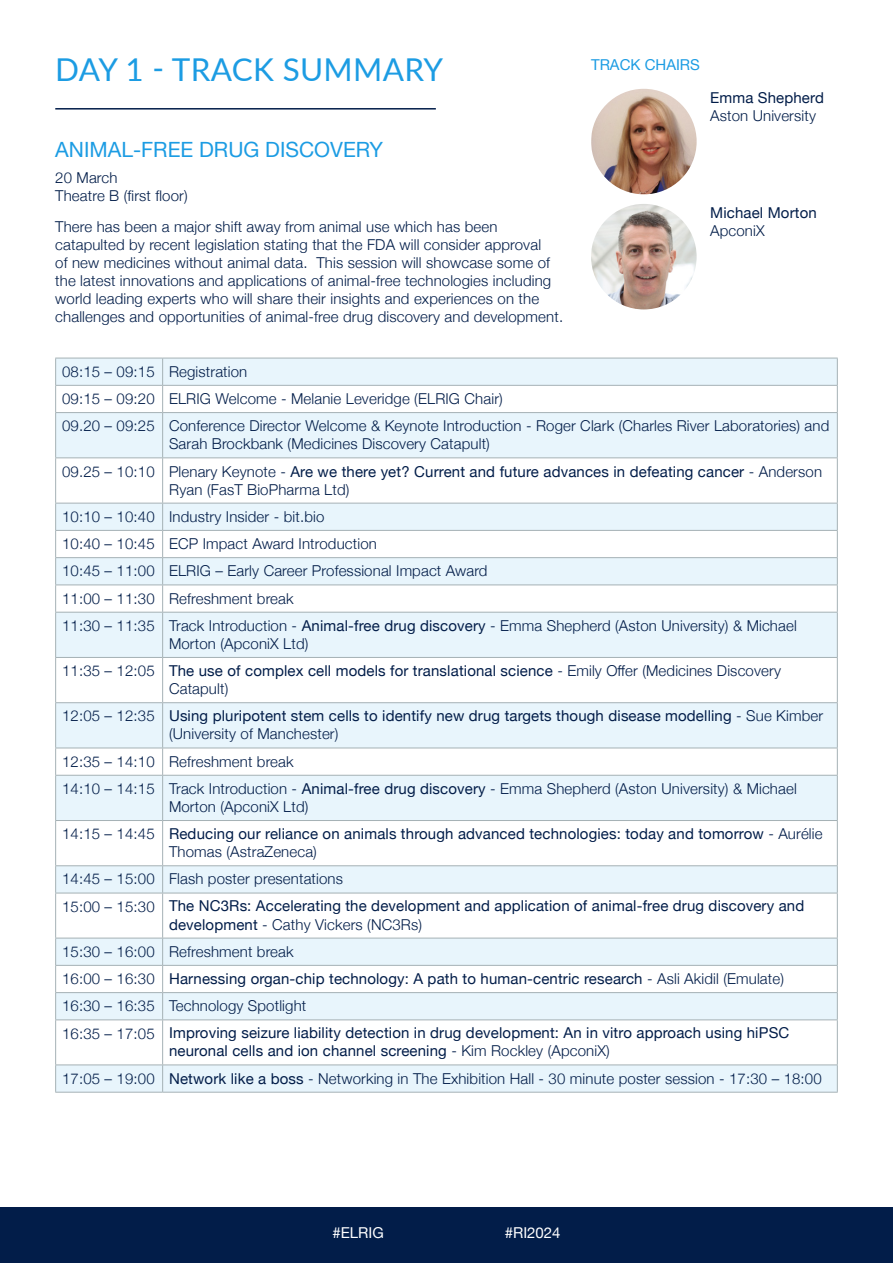
<style>
.page{position:relative;width:893px;height:1263px;background:#fff}
.page>*{position:absolute;margin:0;border:0;box-sizing:border-box;transform-origin:0 0}
.t1{font:31.5px "Lato";letter-spacing:.01em;color:#1c9ce3}
.t2{font:21px "Helvetica Neue";color:#1c9ce3}
.t3{font:300 15px/27.3px "Helvetica Neue";letter-spacing:.01em;color:#021d49}
.t4{font:15px/27.2px "Helvetica Neue";letter-spacing:.01em;color:#021d49}
.t5{font:15px "Helvetica Neue";color:#fff}
.t6{font:15px "Helvetica Neue";color:#1c9ce3}
.s1{font-weight:400}
.s2{font-weight:300}
</style>
<div class="page">
<hr style="left:55px;top:108px;width:381px;height:2px;background:#021d49">
<div style="left:0;top:1208px;width:893px;height:55px;background:#021d49"></div>
<img style="left:591px;top:89px;width:106px;height:105px;border-radius:53px">
<img style="left:591px;top:204px;width:106px;height:105px;border-radius:53px">
<svg style="left:56px;top:413px;width:781px;height:480px;fill:#e8f5fc"></svg>
<svg style="left:56px;top:458px;width:781px;height:99px"></svg>
<svg style="left:56px;top:558px;width:781px;height:262px;fill:#e8f5fc"></svg>
<svg style="left:56px;top:939px;width:781px;height:153px;fill:#e8f5fc"></svg>
<svg style="left:55px;top:358px;width:783px;height:54px"></svg>
<hr style="left:55px;top:412px;width:108px;height:1px;background:#a5b1b5">
<hr style="left:55px;top:413px;width:1px;height:44px;background:#a5b1b5">
<hr style="left:163px;top:412px;width:675px;height:1px;background:#a5b1b5">
<hr style="left:162px;top:413px;width:1px;height:44px;background:#a5b1b5">
<hr style="left:837px;top:413px;width:1px;height:44px;background:#a5b1b5">
<hr style="left:55px;top:457px;width:108px;height:1px;background:#a5b1b5">
<hr style="left:55px;top:458px;width:1px;height:45px;background:#a5b1b5">
<hr style="left:163px;top:457px;width:675px;height:1px;background:#a5b1b5">
<hr style="left:162px;top:458px;width:1px;height:45px;background:#a5b1b5">
<hr style="left:837px;top:458px;width:1px;height:45px;background:#a5b1b5">
<hr style="left:55px;top:503px;width:108px;height:1px;background:#a5b1b5">
<hr style="left:163px;top:503px;width:675px;height:1px;background:#a5b1b5">
<hr style="left:55px;top:530px;width:108px;height:1px;background:#a5b1b5">
<hr style="left:163px;top:530px;width:675px;height:1px;background:#a5b1b5">
<hr style="left:55px;top:557px;width:108px;height:1px;background:#a5b1b5">
<hr style="left:163px;top:557px;width:675px;height:1px;background:#a5b1b5">
<hr style="left:55px;top:584px;width:108px;height:1px;background:#a5b1b5">
<svg style="left:55px;top:503px;width:1px;height:109px"></svg>
<hr style="left:163px;top:584px;width:675px;height:1px;background:#a5b1b5">
<svg style="left:162px;top:503px;width:1px;height:109px"></svg>
<svg style="left:837px;top:503px;width:1px;height:109px"></svg>
<hr style="left:55px;top:612px;width:108px;height:1px;background:#a5b1b5">
<hr style="left:55px;top:612px;width:1px;height:45px;background:#a5b1b5">
<hr style="left:163px;top:612px;width:675px;height:1px;background:#a5b1b5">
<hr style="left:162px;top:612px;width:1px;height:45px;background:#a5b1b5">
<hr style="left:837px;top:612px;width:1px;height:45px;background:#a5b1b5">
<hr style="left:55px;top:657px;width:108px;height:1px;background:#a5b1b5">
<hr style="left:55px;top:658px;width:1px;height:44px;background:#a5b1b5">
<hr style="left:163px;top:657px;width:675px;height:1px;background:#a5b1b5">
<hr style="left:162px;top:658px;width:1px;height:44px;background:#a5b1b5">
<hr style="left:837px;top:658px;width:1px;height:44px;background:#a5b1b5">
<hr style="left:55px;top:702px;width:108px;height:1px;background:#a5b1b5">
<hr style="left:55px;top:703px;width:1px;height:45px;background:#a5b1b5">
<hr style="left:163px;top:702px;width:675px;height:1px;background:#a5b1b5">
<hr style="left:162px;top:703px;width:1px;height:45px;background:#a5b1b5">
<hr style="left:837px;top:703px;width:1px;height:45px;background:#a5b1b5">
<hr style="left:55px;top:748px;width:108px;height:1px;background:#a5b1b5">
<svg style="left:55px;top:748px;width:1px;height:27px"></svg>
<hr style="left:163px;top:748px;width:675px;height:1px;background:#a5b1b5">
<svg style="left:162px;top:748px;width:1px;height:27px"></svg>
<svg style="left:837px;top:748px;width:1px;height:27px"></svg>
<hr style="left:55px;top:775px;width:108px;height:1px;background:#a5b1b5">
<hr style="left:55px;top:776px;width:1px;height:44px;background:#a5b1b5">
<hr style="left:163px;top:775px;width:675px;height:1px;background:#a5b1b5">
<hr style="left:162px;top:776px;width:1px;height:44px;background:#a5b1b5">
<hr style="left:837px;top:776px;width:1px;height:44px;background:#a5b1b5">
<hr style="left:55px;top:820px;width:108px;height:1px;background:#a5b1b5">
<hr style="left:55px;top:821px;width:1px;height:44px;background:#a5b1b5">
<hr style="left:163px;top:820px;width:675px;height:1px;background:#a5b1b5">
<hr style="left:162px;top:821px;width:1px;height:44px;background:#a5b1b5">
<hr style="left:837px;top:821px;width:1px;height:44px;background:#a5b1b5">
<hr style="left:55px;top:865px;width:108px;height:1px;background:#a5b1b5">
<svg style="left:55px;top:866px;width:1px;height:27px"></svg>
<hr style="left:163px;top:865px;width:675px;height:1px;background:#a5b1b5">
<svg style="left:162px;top:866px;width:1px;height:27px"></svg>
<svg style="left:837px;top:866px;width:1px;height:27px"></svg>
<hr style="left:55px;top:893px;width:108px;height:1px;background:#a5b1b5">
<hr style="left:55px;top:893px;width:1px;height:45px;background:#a5b1b5">
<hr style="left:163px;top:893px;width:675px;height:1px;background:#a5b1b5">
<hr style="left:162px;top:893px;width:1px;height:45px;background:#a5b1b5">
<hr style="left:837px;top:893px;width:1px;height:45px;background:#a5b1b5">
<hr style="left:55px;top:938px;width:108px;height:1px;background:#a5b1b5">
<hr style="left:163px;top:938px;width:675px;height:1px;background:#a5b1b5">
<hr style="left:55px;top:965px;width:108px;height:1px;background:#a5b1b5">
<hr style="left:163px;top:965px;width:675px;height:1px;background:#a5b1b5">
<hr style="left:55px;top:992px;width:108px;height:1px;background:#a5b1b5">
<svg style="left:55px;top:938px;width:1px;height:81px"></svg>
<hr style="left:163px;top:992px;width:675px;height:1px;background:#a5b1b5">
<svg style="left:162px;top:938px;width:1px;height:81px"></svg>
<svg style="left:837px;top:938px;width:1px;height:81px"></svg>
<hr style="left:55px;top:1019px;width:108px;height:1px;background:#a5b1b5">
<hr style="left:55px;top:1020px;width:1px;height:44px;background:#a5b1b5">
<hr style="left:163px;top:1019px;width:675px;height:1px;background:#a5b1b5">
<hr style="left:162px;top:1020px;width:1px;height:44px;background:#a5b1b5">
<hr style="left:837px;top:1020px;width:1px;height:44px;background:#a5b1b5">
<hr style="left:55px;top:1064px;width:108px;height:1px;background:#a5b1b5">
<svg style="left:55px;top:1065px;width:1px;height:27px"></svg>
<hr style="left:163px;top:1064px;width:675px;height:1px;background:#a5b1b5">
<svg style="left:162px;top:1065px;width:1px;height:27px"></svg>
<svg style="left:837px;top:1065px;width:1px;height:27px"></svg>
<hr style="left:55px;top:1092px;width:108px;height:1px;background:#a5b1b5">
<hr style="left:163px;top:1092px;width:675px;height:1px;background:#a5b1b5">
<h1 class="t1" style="left:55px;top:47px;width:389px">DAY 1 - TRACK SUMMARY</h1>
<p class="t6" style="left:591px;top:53px;width:110px">TRACK CHAIRS</p>
<h2 class="t2" style="left:55px;top:134px;width:329px">ANIMAL-FREE DRUG DISCOVERY</h2>
<p class="t3" style="left:55px;top:168px;width:134px;line-height:18px">20 March<br>Theatre B (first floor)</p>
<p class="t3" style="left:55px;top:217px;width:509px;line-height:18px">There has been a major shift away from animal use which has been catapulted by recent legislation stating that the FDA will consider approval<br>of new medicines without animal data. This session will showcase some of the latest innovations and applications of animal-free technologies including world leading experts who will share their insights and experiences on the challenges and opportunities of animal-free drug discovery and development.</p>
<p class="t4" style="left:710px;top:85px;width:115px">Emma Shepherd</p>
<p class="t3" style="left:710px;top:101px;width:107px">Aston University</p>
<p class="t4" style="left:710px;top:200px;width:108px">Michael Morton</p>
<p class="t3" style="left:710px;top:216px;width:56px">ApconiX</p>
<p class="t3" style="left:62px;top:357px;width:769px">08:15 – 09:15 Registration<br>09:15 – 09:20 ELRIG Welcome - Melanie Leveridge (ELRIG Chair)<br>09.20 – 09:25 Conference Director Welcome &amp; Keynote Introduction - Roger Clark (Charles River Laboratories) and</p>
<p class="t3" style="left:62px;top:429px;width:761px;text-indent:107px">Sarah Brockbank (Medicines Discovery Catapult)<br>09.25 – 10:10 Plenary Keynote - <span class="s1">Are we there yet? Current and future advances in defeating cancer</span> - Anderson</p>
<p class="t3" style="left:62px;top:474px;width:736px;text-indent:107px">Ryan (FasT BioPharma Ltd)<br>10:10 – 10:40 Industry Insider - bit.bio<br>10:40 – 10:45 ECP Impact Award Introduction<br>10:45 – 11:00 ELRIG – Early Career Professional Impact Award<br>11:00 – 11:30 Refreshment break<br>11:30 – 11:35 Track Introduction - <span class="s1">Animal-free drug discovery</span> - Emma Shepherd (Aston University) &amp; Michael</p>
<p class="t3" style="left:62px;top:629px;width:720px;text-indent:107px">Morton (ApconiX Ltd)<br>11:35 – 12:05 <span class="s1">The use of complex cell models for translational science</span> - Emily Offer (Medicines Discovery</p>
<p class="t4" style="left:62px;top:676px;width:763px;text-indent:107px"><span class="s2">Catapult)<br>12:05 – 12:35</span> Using pluripotent stem cells to identify new drug targets though disease modelling <span class="s2">- Sue Kimber</span></p>
<p class="t3" style="left:62px;top:719px;width:736px;text-indent:107px">(University of Manchester)<br>12:35 – 14:10 Refreshment break<br>14:10 – 14:15 Track Introduction - <span class="s1">Animal-free drug discovery</span> - Emma Shepherd (Aston University) &amp; Michael</p>
<p class="t4" style="left:62px;top:794px;width:762px;text-indent:107px"><span class="s2">Morton (ApconiX Ltd)<br>14:15 – 14:45</span> Reducing our reliance on animals through advanced technologies: today and tomorrow <span class="s2">- Aurélie</span></p>
<p class="t4" style="left:62px;top:839px;width:744px;text-indent:107px"><span class="s2">Thomas (AstraZeneca)<br>14:45 – 15:00 Flash poster presentations<br>15:00 – 15:30</span> The NC3Rs: Accelerating the development and application of animal-free drug discovery and</p>
<p class="t4" style="left:62px;top:911px;width:729px;text-indent:107px">development <span class="s2">- Cathy Vickers (NC3Rs)<br>15:30 – 16:00 Refreshment break<br>16:00 – 16:30</span> Harnessing organ-chip technology: A path to human-centric research <span class="s2">- Asli Akidil (Emulate)<br>16:30 – 16:35 Technology Spotlight<br>16:35 – 17:05</span> Improving seizure liability detection in drug development: An in vitro approach using hiPSC</p>
<p class="t3" style="left:62px;top:1036px;width:761px;text-indent:107px"><span class="s1">neuronal cells and ion channel screening</span> - Kim Rockley (ApconiX)<br>17:05 – 19:00 <span class="s1">Network like a boss</span> - Networking in The Exhibition Hall - 30 minute poster session - 17:30 – 18:00</p>
<p class="t5" style="left:332px;top:1221px;width:53px">#ELRIG</p>
<p class="t5" style="left:505px;top:1221px;width:57px">#RI2024</p>
</div>
